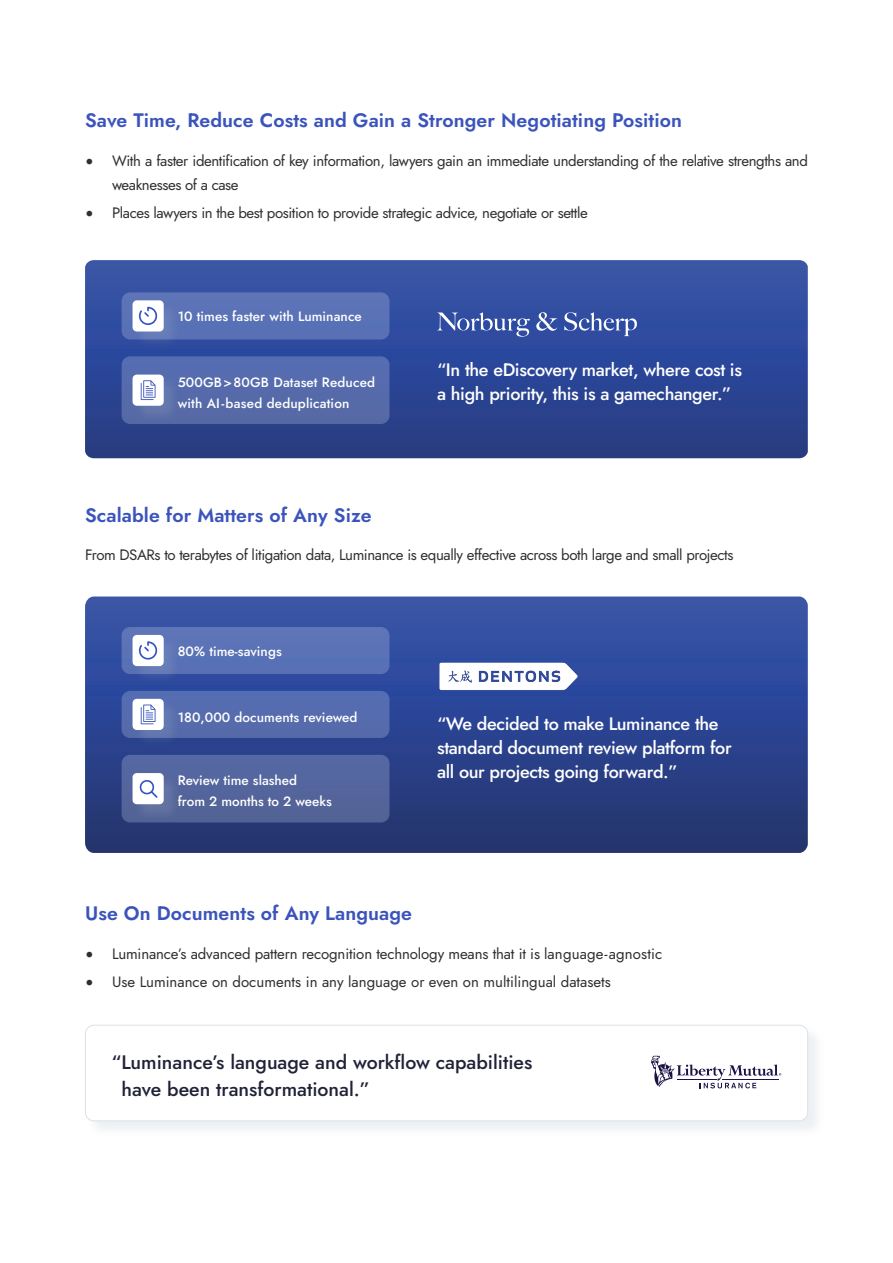
<style>
.page{position:relative;width:893px;height:1263px;background:#fff}
.page>*{position:absolute;margin:0;border:0;box-sizing:border-box;transform-origin:0 0}
.t1{font:600 19.5px "Jost";letter-spacing:.005em;color:#3b54bc}
.quotes{font:500 19.5px "Jost";color:#212238}
.quotes-2{font:500 18px/24px "Jost";letter-spacing:-.02em;color:#fff}
.Body{font:15px/24px "Jost";letter-spacing:-.025em;color:#312f30}
.Body-2{font:15px "Jost";color:#312f30}
.t2{font:500 13.5px/21px "Jost";letter-spacing:.005em;color:#fff}
.s1{font-family:"Lato"}
</style>
<div class="page">
<svg style="left:85px;top:260px;width:723px;height:198px;background:#2e4896"></svg>
<svg style="left:85px;top:596px;width:723px;height:257px;background:#2d458e"></svg>
<div style="left:122px;top:292px;width:267px;height:47px;background:#5b72b6;border-radius:9px"></div>
<div style="left:122px;top:356px;width:267px;height:68px;background:#556bac;border-radius:9px"></div>
<div style="left:133px;top:301px;width:48px;height:48px;background:#a7b7c6;opacity:.2"></div>
<div style="left:133px;top:300px;width:31px;height:31px;background:#fff;border-radius:4px"></div>
<svg style="left:139px;top:307px;width:18px;height:18px"></svg>
<div style="left:133px;top:375px;width:48px;height:48px;background:#5a6eaa"></div>
<div style="left:133px;top:375px;width:31px;height:31px;background:#fff;border-radius:4px"></div>
<svg style="left:141px;top:380px;width:15px;height:20px"></svg>
<svg style="left:536px;top:312px;width:102px;height:24px;background:#576eb2"></svg>
<svg style="left:437px;top:312px;width:93px;height:25px;background:#556db1"></svg>
<div style="left:122px;top:627px;width:267px;height:47px;background:#5b72b6;border-radius:9px"></div>
<div style="left:122px;top:691px;width:267px;height:47px;background:#556caf;border-radius:9px"></div>
<div style="left:133px;top:636px;width:48px;height:47px;background:#a7b7c6;opacity:.2"></div>
<div style="left:133px;top:635px;width:31px;height:31px;background:#fff;border-radius:4px"></div>
<svg style="left:139px;top:641px;width:18px;height:19px"></svg>
<div style="left:133px;top:700px;width:48px;height:47px;background:#a7b7c6;opacity:.2"></div>
<div style="left:133px;top:699px;width:31px;height:31px;background:#fff;border-radius:4px"></div>
<svg style="left:141px;top:704px;width:15px;height:20px"></svg>
<div style="left:122px;top:755px;width:267px;height:67px;background:#54659e;border-radius:9px"></div>
<img style="left:437px;top:657px;width:141px;height:37px">
<div style="left:86px;top:1025px;width:739px;height:113px;background:#f4f6f8"></div>
<div style="left:85px;top:1025px;width:723px;height:96px;background:#fff;border-radius:9px"></div>
<div style="left:85px;top:1025px;width:723px;height:96px;border:1px solid #dce2e8;border-radius:9px"></div>
<svg style="left:651px;top:1055px;width:130px;height:33px"></svg>
<div style="left:133px;top:774px;width:48px;height:47px;background:#58699d"></div>
<div style="left:133px;top:773px;width:31px;height:31px;background:#fff;border-radius:4px"></div>
<svg style="left:140px;top:780px;width:17px;height:17px"></svg>
<p class="t1" style="left:85px;top:107px;width:598px">Save Time, Reduce Costs and Gain a Stronger Negotiating Position</p>
<p class="Body" style="left:112px;top:149px;width:697px;text-indent:-27px"><span class="s1">•</span> With a faster identification of key information, lawyers gain an immediate understanding of the relative strengths and weaknesses of a case</p>
<p class="Body" style="left:85px;top:201px;width:504px"><span class="s1">•</span> Places lawyers in the best position to provide strategic advice, negotiate or settle</p>
<p class="t2" style="left:178px;top:306px;width:186px">10 times faster with Luminance</p>
<p class="t2" style="left:178px;top:372px;width:199px">500GB&gt;80GB Dataset Reduced with AI-based deduplication</p>
<p class="t1" style="left:85px;top:501px;width:288px">Scalable for Matters of Any Size</p>
<p class="quotes-2" style="left:437px;top:358px;width:306px">“In the eDiscovery market, where cost is a high priority, this is a gamechanger.”</p>
<p class="Body" style="left:85px;top:543px;width:650px">From DSARs to terabytes of litigation data, Luminance is equally effective across both large and small projects</p>
<p class="t2" style="left:178px;top:641px;width:106px">80% time-savings</p>
<p class="t2" style="left:178px;top:706px;width:181px">180,000 documents reviewed</p>
<p class="t2" style="left:178px;top:770px;width:121px">Review time slashed</p>
<p class="t2" style="left:178px;top:791px;width:155px">from 2 months to 2 weeks</p>
<p class="quotes-2" style="left:437px;top:712px;width:296px">“We decided to make Luminance the standard document review platform for all our projects going forward.”</p>
<p class="t1" style="left:85px;top:900px;width:328px">Use On Documents of Any Language</p>
<p class="Body" style="left:85px;top:942px;width:579px"><span class="s1">•</span> Luminance’s advanced pattern recognition technology means that it is language-agnostic</p>
<p class="Body-2" style="left:85px;top:972px;width:527px"><span class="s1">•</span> Use Luminance on documents in any language or even on multilingual datasets</p>
<p class="quotes" style="left:111px;top:1049px;width:422px">“Luminance’s language and workflow capabilities</p>
<p class="quotes" style="left:122px;top:1076px;width:250px">have been transformational.”</p>
</div>
